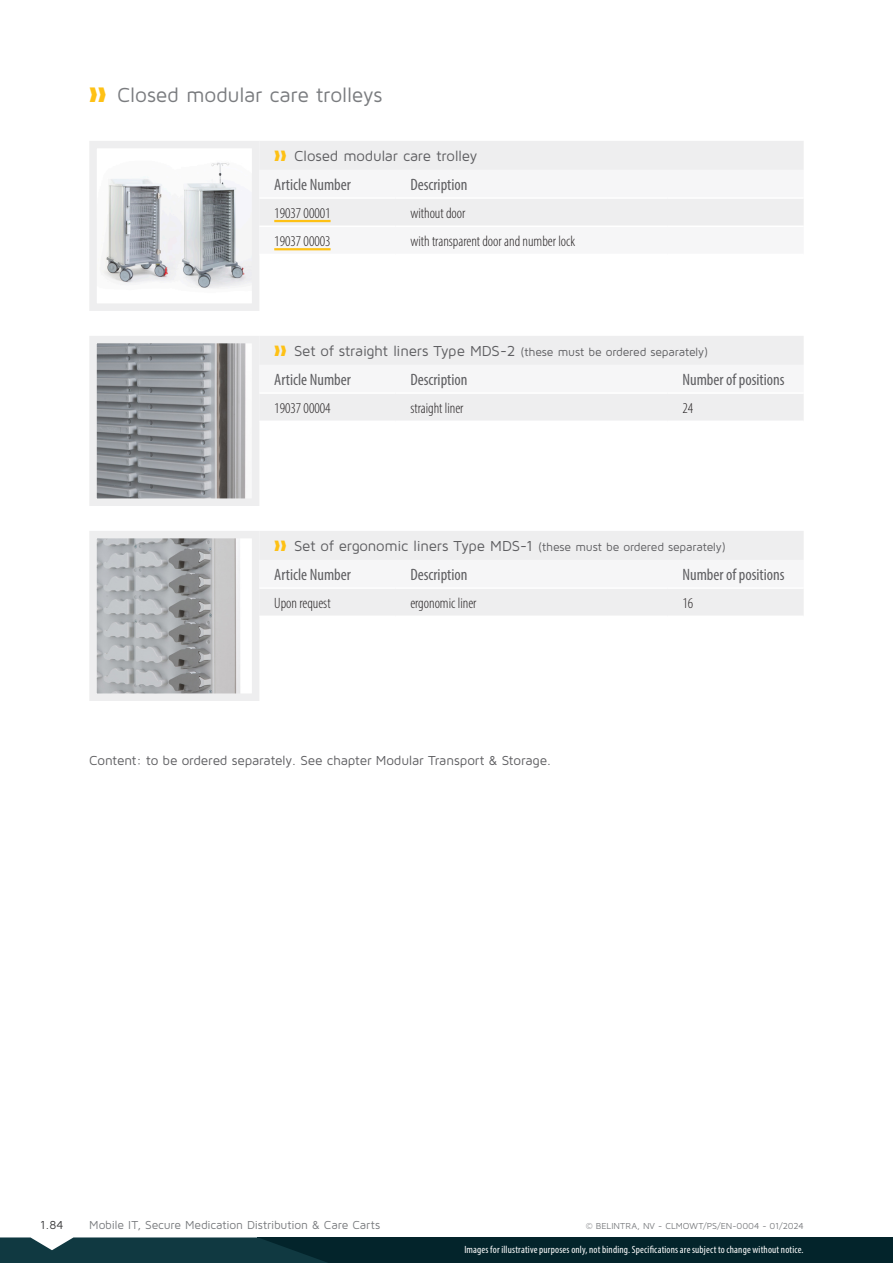
<style>
.page{position:relative;width:893px;height:1263px;background:#fff}
.page>*{position:absolute;margin:0;border:0;box-sizing:border-box;transform-origin:0 0}
.t1{font:21px "Maven Pro";letter-spacing:-.015em;color:#7a7c7f}
.table__header_2_NL{font:condensed 16.5px "Myriad Pro";color:#5f5f62}
.table__body_NL{font:300 condensed 15px "Myriad Pro";color:#231f20}
.t2{font:15px "Maven Pro";letter-spacing:-.015em;color:#5f5f62}
.Standaardproduct{font:300 condensed 15px "Myriad Pro";color:#231f20}
.main__body_NL{font:13.5px "Maven Pro";letter-spacing:-.01em;color:#5f5f62}
.t3{font:12px "Maven Pro";letter-spacing:-.015em;color:#5f5f62}
.t4{font:12px "Maven Pro";letter-spacing:-.015em;color:#7a7c7f}
.t5{font:12px "Maven Pro";color:#3c3c3d}
.t6{font:condensed 10.5px "Myriad Pro";letter-spacing:.015em;color:#fff}
.Paragraph_Style_2{font:9px "Maven Pro";letter-spacing:-.005em;color:#7a7c7f}
.s1{color:#fec115}
.s2{font-size:15px}
</style>
<div class="page">
<img style="left:101px;top:162px;width:149px;height:127px">
<div style="left:89px;top:141px;width:170px;height:170px;border:8px solid #eeeeef"></div>
<img style="left:98px;top:345px;width:148px;height:152px">
<div style="left:89px;top:336px;width:170px;height:170px;border:8px solid #eeeeef"></div>
<img style="left:98px;top:540px;width:142px;height:152px">
<div style="left:89px;top:531px;width:170px;height:170px;border:8px solid #eeeeef"></div>
<div style="left:258px;top:1237px;width:635px;height:26px;background:#03242b"></div>
<svg style="left:0;top:1237px;width:327px;height:26px;background:#194047"></svg>
<div style="left:259px;top:141px;width:545px;height:29px;background:#eeeeef"></div>
<div style="left:259px;top:199px;width:545px;height:52px;background:#eeeeef"></div>
<hr style="left:259px;top:225px;width:136px;height:2px;background:#fff">
<hr style="left:668px;top:225px;width:136px;height:2px;background:#fff">
<hr style="left:395px;top:225px;width:273px;height:2px;background:#fff">
<hr style="left:274px;top:220px;width:57px;height:2px;background:#fec115">
<hr style="left:274px;top:248px;width:57px;height:2px;background:#fec115">
<div style="left:259px;top:336px;width:545px;height:84px;background:#eeeeef"></div>
<div style="left:259px;top:365px;width:545px;height:27px;background:#f6f6f7"></div>
<hr style="left:259px;top:392px;width:136px;height:2px;background:#fff">
<hr style="left:395px;top:392px;width:273px;height:2px;background:#fff">
<hr style="left:668px;top:392px;width:136px;height:2px;background:#fff">
<div style="left:259px;top:531px;width:545px;height:84px;background:#eeeeef"></div>
<div style="left:259px;top:560px;width:545px;height:27px;background:#f6f6f7"></div>
<hr style="left:259px;top:587px;width:136px;height:2px;background:#fff">
<hr style="left:395px;top:587px;width:273px;height:2px;background:#fff">
<hr style="left:668px;top:587px;width:136px;height:2px;background:#fff">
<p class="t1" style="left:89px;top:82px;width:294px"><span class="s1">❱❱</span> Closed modular care trolleys</p>
<p class="t2" style="left:274px;top:147px;width:205px"><span class="s1">❱❱</span> Closed modular care trolley</p>
<p class="table__header_2_NL" style="left:274px;top:175px;width:78px">Article Number</p>
<p class="table__header_2_NL" style="left:410px;top:175px;width:59px">Description</p>
<p class="Standaardproduct" style="left:274px;top:204px;width:58px">19037 00001</p>
<p class="table__body_NL" style="left:410px;top:204px;width:57px">without door</p>
<p class="Standaardproduct" style="left:274px;top:232px;width:58px">19037 00003</p>
<p class="table__body_NL" style="left:410px;top:232px;width:167px">with transparent door and number lock</p>
<p class="t3" style="left:274px;top:345px;width:436px"><span class="s1">❱❱</span> <span class="s2">Set of straight liners Type MDS-2</span> (these must be ordered separately)</p>
<p class="table__header_2_NL" style="left:274px;top:370px;width:78px">Article Number</p>
<p class="table__header_2_NL" style="left:410px;top:370px;width:59px">Description</p>
<p class="table__header_2_NL" style="left:682px;top:370px;width:104px">Number of positions</p>
<p class="table__body_NL" style="left:274px;top:399px;width:58px">19037 00004</p>
<p class="table__body_NL" style="left:410px;top:399px;width:55px">straight liner</p>
<p class="table__body_NL" style="left:682px;top:399px;width:12px">24</p>
<p class="t3" style="left:274px;top:540px;width:453px"><span class="s1">❱❱</span> <span class="s2">Set of ergonomic liners Type MDS-1</span> (these must be ordered separately)</p>
<p class="table__header_2_NL" style="left:274px;top:565px;width:78px">Article Number</p>
<p class="table__header_2_NL" style="left:410px;top:565px;width:59px">Description</p>
<p class="table__header_2_NL" style="left:682px;top:565px;width:104px">Number of positions</p>
<p class="table__body_NL" style="left:274px;top:594px;width:58px">Upon request</p>
<p class="table__body_NL" style="left:410px;top:594px;width:68px">ergonomic liner</p>
<p class="table__body_NL" style="left:682px;top:594px;width:12px">16</p>
<p class="main__body_NL" style="left:89px;top:752px;width:463px">Content: to be ordered separately. See chapter Modular Transport &amp; Storage.</p>
<p class="t5" style="left:40px;top:1217px;width:25px">1.84</p>
<p class="t4" style="left:89px;top:1217px;width:292px">Mobile IT, Secure Medication Distribution &amp; Care Carts</p>
<p class="Paragraph_Style_2" style="left:586px;top:1220px;width:219px">© BELINTRA, NV - CLMOWT/PS/EN-0004 - 01/2024</p>
<p class="t6" style="left:464px;top:1244px;width:341px">Images for illustrative purposes only, not binding. Specifications are subject to change without notice.</p>
</div>
